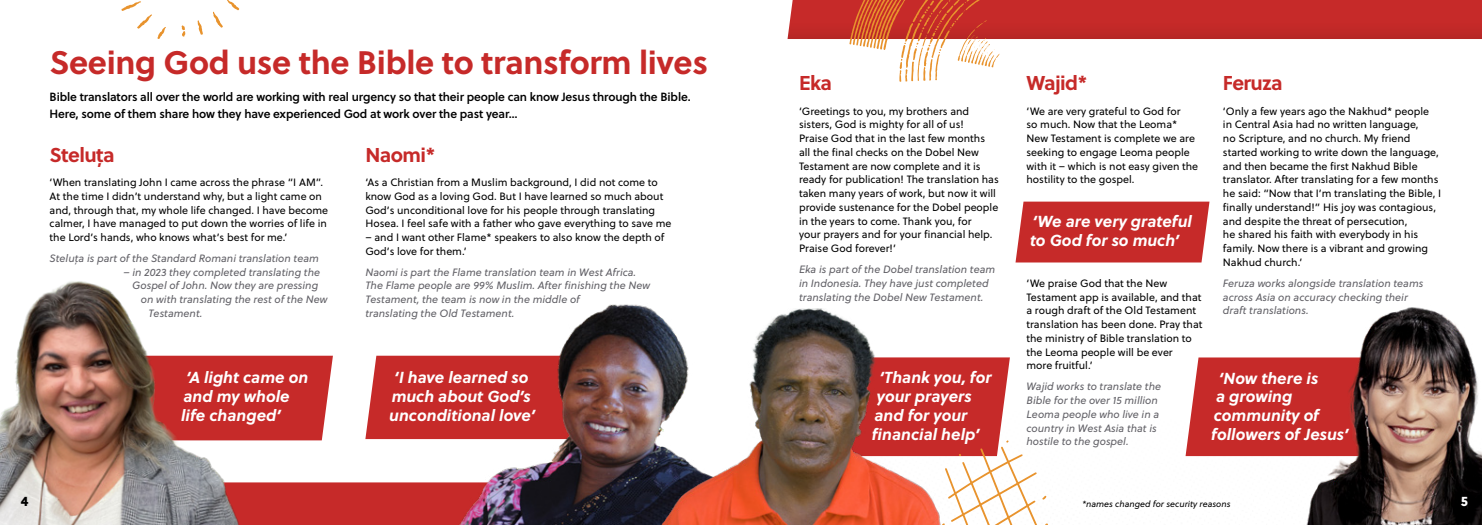
<style>
.page{position:relative;width:1482px;height:525px;background:#fff}
.page>*{position:absolute;margin:0;border:0;box-sizing:border-box;transform-origin:0 0}
.t1{font:700 32.5px "Soleil";letter-spacing:-.01em;color:#c62a29}
.t2{font:700 20px "Soleil";letter-spacing:-.03em;color:#c62a29}
.t3{font:italic 700 16px/18.9px "Soleil";color:#fff}
.t4{font:13.75px "Soleil Xb";color:#000}
.t5{font:13.75px "Soleil Xb";color:#fff}
.t6{font:11.88px/16.2px "Soleil Sb";letter-spacing:-.01em;color:#000}
.t7{font:10.62px/13.8px "Soleil";color:#000}
.t8{font:italic 10.62px/13.8px "Soleil";color:#626167}
.t9{font:italic 8.75px "Soleil";color:#000}
</style>
<div class="page">
<div style="left:0;top:0;width:1481px;height:524px;background:#c62a29"></div>
<div style="left:639px;top:20px;width:842px;height:504px;background:#bf2827"></div>
<div style="left:792px;top:39px;width:689px;height:48px;background:#fff"></div>
<div style="left:792px;top:87px;width:689px;height:437px;background:#fff"></div>
<div style="left:0;top:0;width:792px;height:482px;background:#fff"></div>
<svg style="left:121px;top:1px;width:45px;height:38px;background:#fdf7ef"></svg>
<svg style="left:213px;top:0;width:26px;height:28px"></svg>
<svg style="left:197px;top:20px;width:6px;height:15px"></svg>
<svg style="left:181px;top:25px;width:4px;height:12px"></svg>
<svg style="left:266px;top:355px;width:67px;height:85px"></svg>
<svg style="left:365px;top:355px;width:83px;height:84px"></svg>
<svg style="left:1185px;top:357px;width:117px;height:99px"></svg>
<img style="left:1302px;top:298px;width:179px;height:226px">
<img style="left:0;top:228px;width:266px;height:296px">
<img style="left:448px;top:287px;width:291px;height:237px">
<img style="left:650px;top:309px;width:297px;height:215px">
<svg style="left:849px;top:0;width:150px;height:82px"></svg>
<svg style="left:770px;top:357px;width:277px;height:167px"></svg>
<svg style="left:1015px;top:201px;width:194px;height:61px"></svg>
<h1 class="t1" style="left:50px;top:37px;width:660px">Seeing God use the Bible to transform lives</h1>
<h2 class="t2" style="left:799px;top:67px;width:35px">Eka</h2>
<p class="t7" style="left:799px;top:104px;width:201px">‘Greetings to you, my brothers and sisters, God is mighty for all of us!<br>Praise God that in the last few months all the final checks on the Dobel New Testament are now complete and it is ready for publication! The translation has taken many years of work, but now it will provide sustenance for the Dobel people in the years to come. Thank you, for<br>your prayers and for your financial help.<br>Praise God forever!’</p>
<p class="t8" style="left:799px;top:262px;width:198px">Eka is part of the Dobel translation team in Indonesia. They have just completed translating the Dobel New Testament.</p>
<h2 class="t2" style="left:1026px;top:67px;width:63px">Wajid*</h2>
<p class="t7" style="left:1026px;top:104px;width:173px">‘We are very grateful to God for<br>so much. Now that the Leoma*<br>New Testament is complete we are seeking to engage Leoma people with it – which is not easy given the hostility to the gospel.</p>
<h2 class="t2" style="left:1222px;top:67px;width:61px">Feruza</h2>
<p class="t7" style="left:1222px;top:104px;width:220px">‘Only a few years ago the Nakhud* people<br>in Central Asia had no written language,<br>no Scripture, and no church. My friend started working to write down the language, and then became the first Nakhud Bible translator. After translating for a few months he said: “Now that I’m translating the Bible, I finally understand!” His joy was contagious, and despite the threat of persecution,<br>he shared his faith with everybody in his family. Now there is a vibrant and growing Nakhud church.’</p>
<p class="t8" style="left:1222px;top:276px;width:202px">Feruza works alongside translation teams across Asia on accuracy checking their draft translations.</p>
<p class="t6" style="left:50px;top:88px;width:642px">Bible translators all over the world are working with real urgency so that their people can know Jesus through the Bible.<br>Here, some of them share how they have experienced God at work over the past year…</p>
<h2 class="t2" style="left:50px;top:139px;width:66px">Steluța</h2>
<p class="t7" style="left:50px;top:175px;width:280px">‘When translating John I came across the phrase “I AM”.<br>At the time I didn’t understand why, but a light came on and, through that, my whole life changed. I have become calmer, I have managed to put down the worries of life in the Lord’s hands, who knows what’s best for me.’</p>
<p class="t8" style="left:50px;top:251px;width:271px">Steluța is part of the Standard Romani translation team</p>
<p class="t8" style="left:123px;top:265px;width:198px">– in 2023 they completed translating the</p>
<p class="t8" style="left:132px;top:278px;width:188px">Gospel of John. Now they are pressing</p>
<p class="t8" style="left:141px;top:292px;width:188px">on with translating the rest of the New</p>
<p class="t8" style="left:148px;top:306px;width:56px">Testament.</p>
<h2 class="t2" style="left:365px;top:139px;width:72px">Naomi*</h2>
<p class="t7" style="left:365px;top:175px;width:307px">‘As a Christian from a Muslim background, I did not come to know God as a loving God. But I have learned so much about God’s unconditional love for his people through translating Hosea. I feel safe with a father who gave everything to save me</p>
<p class="t7" style="left:365px;top:230px;width:300px">– and I want other Flame* speakers to also know the depth of<br>God’s love for them.’</p>
<p class="t8" style="left:365px;top:265px;width:286px">Naomi is part the Flame translation team in West Africa.<br>The Flame people are 99% Muslim. After finishing the New Testament, the team is now in the middle of<br>translating the Old Testament.</p>
<h3 class="t3" style="left:1029px;top:211px;width:163px">‘We are very grateful to God for so much’</h3>
<p class="t7" style="left:1026px;top:276px;width:177px">‘We praise God that the New<br>Testament app is available, and that a rough draft of the Old Testament translation has been done. Pray that the ministry of Bible translation to the Leoma people will be ever<br>more fruitful.’</p>
<p class="t8" style="left:1026px;top:379px;width:136px">Wajid works to translate the<br>Bible for the over 15 million<br>Leoma people who live in a country in West Asia that is hostile to the gospel.</p>
<h3 class="t3" style="left:181px;top:367px;width:129px;text-indent:5px">‘A light came on and my whole life changed’</h3>
<h3 class="t3" style="left:1218px;top:367px;width:101px">‘Now there is</h3>
<h3 class="t3" style="left:389px;top:367px;width:148px;text-align:center">‘I have learned so much about God’s unconditional love’</h3>
<h3 class="t3" style="left:879px;top:367px;width:114px">‘Thank you, for</h3>
<h3 class="t3" style="left:876px;top:386px;width:96px">your prayers</h3>
<h3 class="t3" style="left:874px;top:405px;width:95px">and for your</h3>
<h3 class="t3" style="left:871px;top:424px;width:110px">financial help’</h3>
<h3 class="t3" style="left:1215px;top:386px;width:78px">a growing</h3>
<h3 class="t3" style="left:1213px;top:405px;width:107px">community of</h3>
<h3 class="t3" style="left:1211px;top:424px;width:139px">followers of Jesus’</h3>
<p class="t4" style="left:21px;top:490px;width:9px">4</p>
<p class="t9" style="left:1082px;top:497px;width:149px">*names changed for security reasons</p>
<p class="t5" style="left:1460px;top:490px;width:9px">5</p>
</div>
